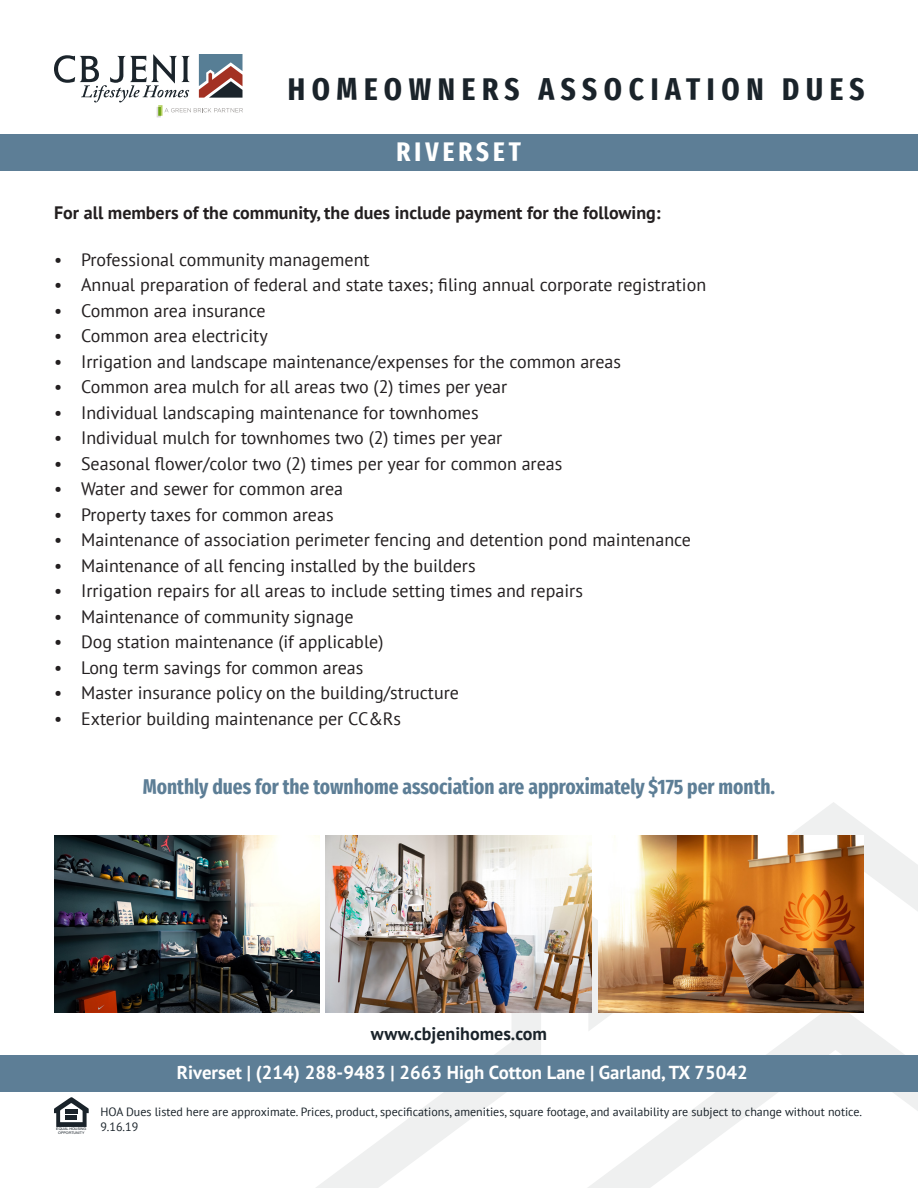
<style>
.page{position:relative;width:918px;height:1188px;background:#fff}
.page>*{position:absolute;margin:0;border:0;box-sizing:border-box;transform-origin:0 0}
.t1{font:700 extra-condensed 31.5px "Fira Sans";letter-spacing:.21em;color:#1a232a}
.t2{font:700 extra-condensed 27px "Fira Sans";letter-spacing:.15em;color:#fff}
.t3{font:700 extra-condensed 21px "Fira Sans";color:#5d7e96}
.t4{font:700 18.75px "PT Sans";color:#fff}
.t5{font:18px "PT Sans";color:#231f20}
.t6{font:700 18px "PT Sans";color:#231f20}
.t7{font:700 18px "PT Sans";color:#1a232a}
.t8{font:12px/14.4px "PT Sans";color:#1a232a}
.t9{font:3.45px/3.4px "Helvetica";color:#1a232a;text-align:center;scale:1.04 1}
</style>
<div class="page">
<svg style="left:315px;top:802px;width:603px;height:386px"></svg>
<svg style="left:587px;top:1003px;width:331px;height:185px"></svg>
<svg style="left:54px;top:54px;width:189px;height:63px"></svg>
<svg style="left:54px;top:1097px;width:35px;height:30px"></svg>
<hr style="left:65px;top:1110px;width:12px;height:4px;background:#1a232a">
<div style="left:66px;top:1115px;width:11px;height:5px;background:#1a232a"></div>
<div style="left:0;top:1056px;width:918px;height:36px;background:#5d7e96"></div>
<div style="left:0;top:134px;width:918px;height:36px;background:#5d7e96"></div>
<img style="left:54px;top:835px;width:265px;height:177px">
<img style="left:599px;top:835px;width:265px;height:177px">
<img style="left:326px;top:835px;width:265px;height:177px">
<p class="t1" style="left:288px;top:63px;width:578px">HOMEOWNERS ASSOCIATION DUES</p>
<p class="t2" style="left:397px;top:129px;width:126px">RIVERSET</p>
<p class="t6" style="left:54px;top:201px;width:608px">For all members of the community, the dues include payment for the following:</p>
<p class="t5" style="left:54px;top:248px;width:317px">• Professional community management</p>
<p class="t5" style="left:54px;top:274px;width:654px">• Annual preparation of federal and state taxes; filing annual corporate registration</p>
<p class="t5" style="left:54px;top:299px;width:213px">• Common area insurance</p>
<p class="t5" style="left:54px;top:325px;width:215px">• Common area electricity</p>
<p class="t5" style="left:54px;top:350px;width:568px">• Irrigation and landscape maintenance/expenses for the common areas</p>
<p class="t5" style="left:54px;top:376px;width:455px">• Common area mulch for all areas two (2) times per year</p>
<p class="t5" style="left:54px;top:401px;width:426px">• Individual landscaping maintenance for townhomes</p>
<p class="t5" style="left:54px;top:427px;width:450px">• Individual mulch for townhomes two (2) times per year</p>
<p class="t5" style="left:54px;top:452px;width:510px">• Seasonal flower/color two (2) times per year for common areas</p>
<p class="t5" style="left:54px;top:478px;width:291px">• Water and sewer for common area</p>
<p class="t5" style="left:54px;top:503px;width:281px">• Property taxes for common areas</p>
<p class="t5" style="left:54px;top:529px;width:638px">• Maintenance of association perimeter fencing and detention pond maintenance</p>
<p class="t5" style="left:54px;top:554px;width:423px">• Maintenance of all fencing installed by the builders</p>
<p class="t5" style="left:54px;top:580px;width:530px">• Irrigation repairs for all areas to include setting times and repairs</p>
<p class="t5" style="left:54px;top:605px;width:301px">• Maintenance of community signage</p>
<p class="t5" style="left:54px;top:631px;width:331px">• Dog station maintenance (if applicable)</p>
<p class="t5" style="left:54px;top:656px;width:311px">• Long term savings for common areas</p>
<p class="t5" style="left:54px;top:682px;width:406px">• Master insurance policy on the building/structure</p>
<p class="t5" style="left:54px;top:707px;width:349px">• Exterior building maintenance per CC&amp;Rs</p>
<p class="t3" style="left:143px;top:770px;width:634px">Monthly dues for the townhome association are approximately $175 per month.</p>
<p class="t7" style="left:371px;top:1021px;width:178px">www.cbjenihomes.com</p>
<p class="t9" style="left:56px;top:1127px;width:30px">EQUAL HOUSING<br>OPPORTUNITY</p>
<p class="t4" style="left:177px;top:1060px;width:572px">Riverset | (214) 288-9483 | 2663 High Cotton Lane | Garland, TX 75042</p>
<p class="t8" style="left:100px;top:1105px;width:763px">HOA Dues listed here are approximate. Prices, product, specifications, amenities, square footage, and availability are subject to change without notice.<br>9.16.19</p>
</div>
